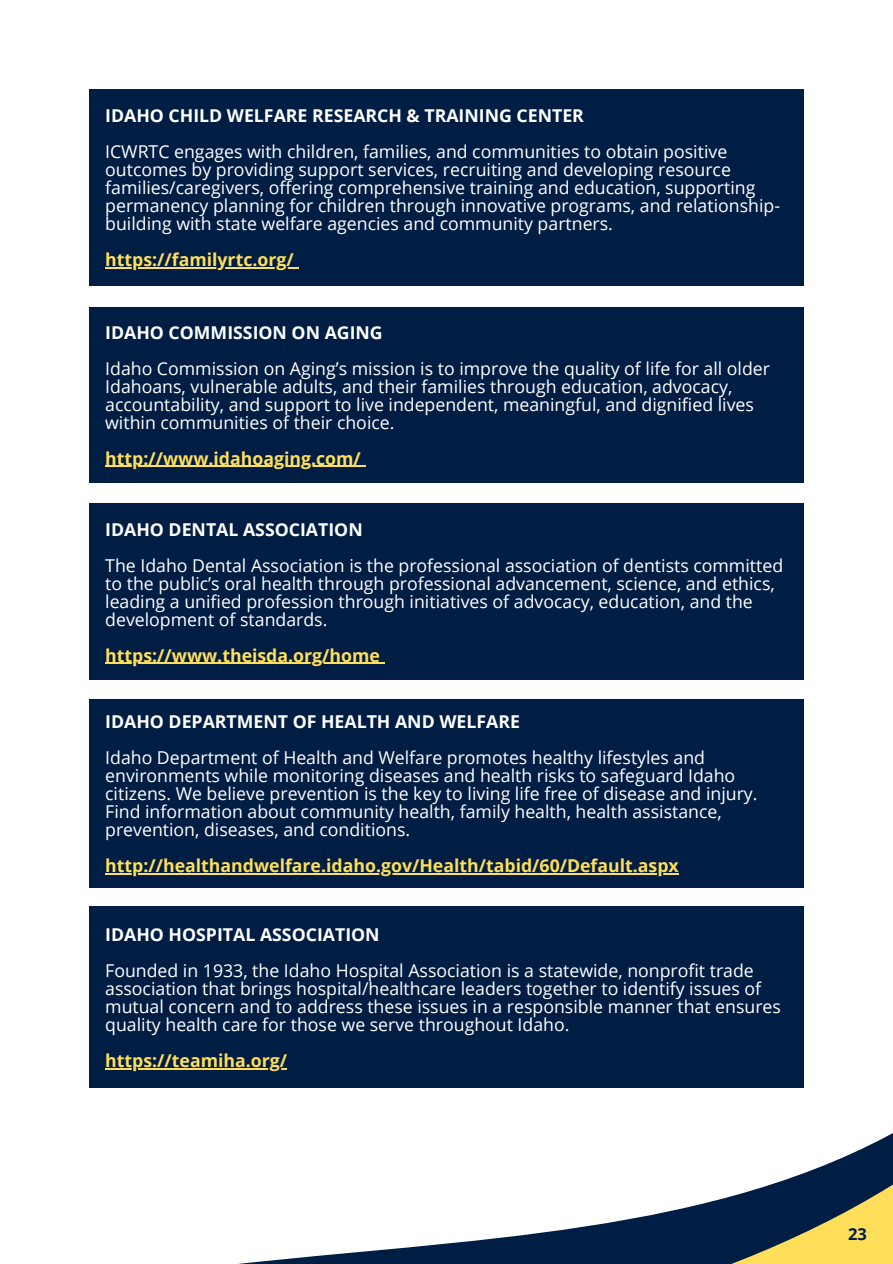
<style>
.page{position:relative;width:893px;height:1264px;background:#fff}
.page>*{position:absolute;margin:0;border:0;box-sizing:border-box;transform-origin:0 0}
.t1{font:17.7px/18px "Open Sans";color:#fff}
.t2{font:700 17.7px "Open Sans";color:#ffde59}
.t3{font:700 17.7px "Open Sans";color:#fff}
.t4{font:700 16.5px "Open Sans";color:#001d44}
</style>
<div class="page">
<div style="left:89px;top:307px;width:715px;height:175px;background:#001d44"></div>
<div style="left:89px;top:89px;width:715px;height:197px;background:#001d44"></div>
<hr style="left:105px;top:267px;width:189px;height:1px;background:#ffde59">
<div style="left:89px;top:504px;width:715px;height:176px;background:#001d44"></div>
<hr style="left:105px;top:663px;width:275px;height:1px;background:#ffde59">
<div style="left:89px;top:699px;width:715px;height:188px;background:#001d44"></div>
<hr style="left:105px;top:466px;width:256px;height:1px;background:#ffde59">
<svg style="left:89px;top:873px;width:803px;height:390px;fill:#001d44"></svg>
<hr style="left:105px;top:1068px;width:182px;height:1px;background:#ffde59">
<p class="t3" style="left:105px;top:103px;width:480px">IDAHO CHILD WELFARE RESEARCH &amp; TRAINING CENTER</p>
<p class="t1" style="left:105px;top:142px;width:676px">ICWRTC engages with children, families, and communities to obtain positive outcomes by providing support services, recruiting and developing resource families/caregivers, offering comprehensive training and education, supporting permanency planning for children through innovative programs, and relationship&shy;building with state welfare agencies and community partners.</p>
<p class="t2" style="left:105px;top:247px;width:190px">https://familyrtc.org/</p>
<p class="t3" style="left:105px;top:320px;width:279px">IDAHO COMMISSION ON AGING</p>
<p class="t1" style="left:105px;top:359px;width:666px">Idaho Commission on Aging’s mission is to improve the quality of life for all older Idahoans, vulnerable adults, and their families through education, advocacy, accountability, and support to live independent, meaningful, and dignified lives within communities of their choice.</p>
<p class="t2" style="left:105px;top:446px;width:257px">http://www.idahoaging.com/</p>
<p class="t3" style="left:105px;top:517px;width:259px">IDAHO DENTAL ASSOCIATION</p>
<p class="t1" style="left:105px;top:556px;width:679px">The Idaho Dental Association is the professional association of dentists committed to the public’s oral health through professional advancement, science, and ethics, leading a unified profession through initiatives of advocacy, education, and the development of standards.</p>
<p class="t2" style="left:105px;top:643px;width:276px">https://www.theisda.org/home</p>
<p class="t3" style="left:105px;top:709px;width:416px">IDAHO DEPARTMENT OF HEALTH AND WELFARE</p>
<p class="t1" style="left:105px;top:748px;width:653px">Idaho Department of Health and Welfare promotes healthy lifestyles and environments while monitoring diseases and health risks to safeguard Idaho citizens. We believe prevention is the key to living life free of disease and injury.<br>Find information about community health, family health, health assistance, prevention, diseases, and conditions.</p>
<p class="t2" style="left:105px;top:853px;width:575px">http://healthandwelfare.idaho.gov/Health/tabid/60/Default.aspx</p>
<p class="t3" style="left:105px;top:922px;width:276px">IDAHO HOSPITAL ASSOCIATION</p>
<p class="t1" style="left:105px;top:961px;width:677px">Founded in 1933, the Idaho Hospital Association is a statewide, nonprofit trade association that brings hospital/healthcare leaders together to identify issues of mutual concern and to address these issues in a responsible manner that ensures quality health care for those we serve throughout Idaho.</p>
<p class="t2" style="left:105px;top:1048px;width:183px">https://teamiha.org/</p>
<p class="t4" style="left:848px;top:1222px;width:20px">23</p>
</div>
